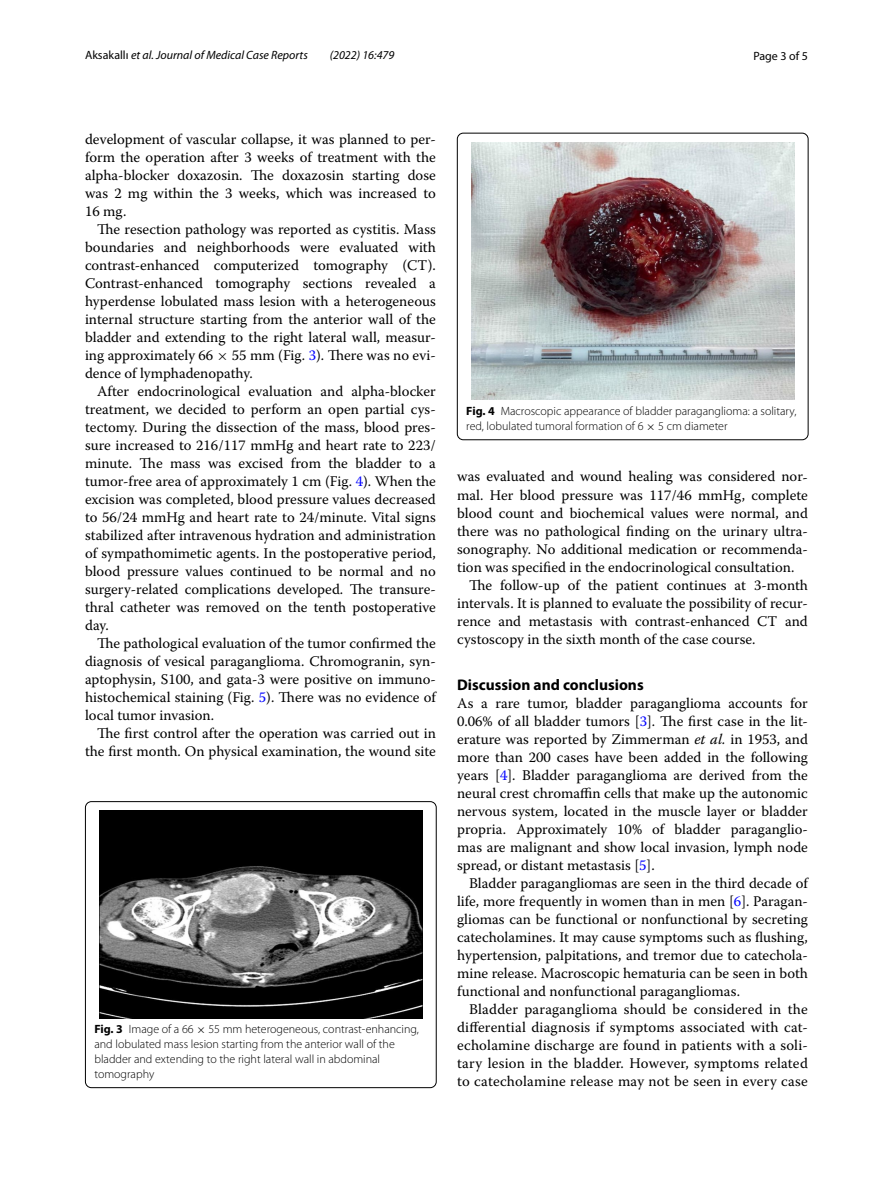
<style>
.page{position:relative;width:893px;height:1187px;background:#fff}
.page>*{position:absolute;margin:0;border:0;box-sizing:border-box;transform-origin:0 0}
.t1{font:700 15.45px "Myriad Pro";color:#000}
.t2{font:14.7px/18px "Warnock Pro";color:#000;text-align:justify}
.t3{font:300 12px/15px "Myriad Pro";color:#000}
.t4{font:italic 12px "Myriad Pro";color:#000}
.t5{font:12px "Myriad Pro";color:#000}
.s1{font-style:normal}
.s2{font-family:"MTSY"}
.s3{color:#00f}
.s4{font-weight:700}
.s5{font-family:"MTSY";font-weight:400}
.s6{font-style:italic}
</style>
<div class="page">
<img style="left:99px;top:810px;width:323px;height:208px">
<div style="left:85px;top:801px;width:351px;height:286px;border:1px solid #000;border-radius:6px"></div>
<img style="left:471px;top:142px;width:323px;height:257px">
<div style="left:457px;top:133px;width:351px;height:307px;border:1px solid #000;border-radius:6px"></div>
<p class="t4" style="left:85px;top:48px;width:224px"><span class="s1">Aksakallı</span> et al. Journal of Medical Case Reports</p>
<p class="t4" style="left:330px;top:48px;width:66px">(2022) 16:479</p>
<p class="t5" style="left:753px;top:48px;width:56px">Page 3 of 5</p>
<p class="t2" style="left:85px;top:130px;width:352px">development of vascular collapse, it was planned to per&shy;form the operation after 3 weeks of treatment with the alpha-blocker doxazosin. The doxazosin starting dose was 2 mg within the 3 weeks, which was increased to 16 mg.</p>
<p class="t2" style="left:85px;top:220px;width:352px;text-indent:12px">The resection pathology was reported as cystitis. Mass boundaries and neighborhoods were evaluated with contrast-enhanced computerized tomography (CT).<br>Contrast-enhanced tomography sections revealed a hyperdense lobulated mass lesion with a heterogeneous internal structure starting from the anterior wall of the bladder and extending to the right lateral wall, measur&shy;ing approximately 66 <span class="s2">×</span> 55 mm (Fig. <span class="s3">3</span>). There was no evi&shy;dence of lymphadenopathy.</p>
<p class="t2" style="left:85px;top:382px;width:352px;text-indent:12px">After endocrinological evaluation and alpha-blocker treatment, we decided to perform an open partial cys&shy;tectomy. During the dissection of the mass, blood pres&shy;sure increased to 216/117 mmHg and heart rate to 223/ minute. The mass was excised from the bladder to a tumor-free area of approximately 1 cm (Fig. <span class="s3">4</span>). When the excision was completed, blood pressure values decreased to 56/24 mmHg and heart rate to 24/minute. Vital signs stabilized after intravenous hydration and administration of sympathomimetic agents. In the postoperative period, blood pressure values continued to be normal and no surgery-related complications developed. The transure&shy;thral catheter was removed on the tenth postoperative day.</p>
<p class="t2" style="left:85px;top:634px;width:352px;text-indent:12px">The pathological evaluation of the tumor confirmed the diagnosis of vesical paraganglioma. Chromogranin, syn&shy;aptophysin, S100, and gata-3 were positive on immuno&shy;histochemical staining (Fig. <span class="s3">5</span>). There was no evidence of local tumor invasion.</p>
<p class="t2" style="left:85px;top:724px;width:352px;text-align:right">The first control after the operation was carried out in the first month. On physical examination, the wound site</p>
<p class="t3" style="left:94px;top:1021px;width:326px"><span class="s4">Fig. 3</span> Image of a 66 <span class="s5">×</span> 55 mm heterogeneous, contrast-enhancing, and lobulated mass lesion starting from the anterior wall of the bladder and extending to the right lateral wall in abdominal tomography</p>
<p class="t3" style="left:466px;top:403px;width:332px"><span class="s4">Fig. 4</span> Macroscopic appearance of bladder paraganglioma: a solitary, red, lobulated tumoral formation of 6 <span class="s5">×</span> 5 cm diameter</p>
<p class="t2" style="left:457px;top:467px;width:352px">was evaluated and wound healing was considered nor-</p>
<p class="t2" style="left:457px;top:485px;width:352px">mal. Her blood pressure was 117/46 mmHg, complete</p>
<p class="t2" style="left:457px;top:503px;width:352px">blood count and biochemical values were normal, and</p>
<p class="t2" style="left:457px;top:521px;width:352px">there was no pathological finding on the urinary ultra-</p>
<p class="t2" style="left:457px;top:539px;width:352px">sonography. No additional medication or recommenda-</p>
<p class="t2" style="left:457px;top:557px;width:339px">tion was specified in the endocrinological consultation.</p>
<p class="t2" style="left:469px;top:575px;width:340px">The follow-up of the patient continues at 3-month</p>
<p class="t2" style="left:457px;top:593px;width:352px">intervals. It is planned to evaluate the possibility of recur-</p>
<p class="t2" style="left:457px;top:611px;width:352px">rence and metastasis with contrast-enhanced CT and</p>
<p class="t2" style="left:457px;top:629px;width:300px">cystoscopy in the sixth month of the case course.</p>
<p class="t1" style="left:457px;top:674px;width:188px">Discussion and conclusions</p>
<p class="t2" style="left:457px;top:693px;width:352px">As a rare tumor, bladder paraganglioma accounts for 0.06% of all bladder tumors [<span class="s3">3</span>]. The first case in the lit&shy;erature was reported by Zimmerman <span class="s6">et al.</span> in 1953, and more than 200 cases have been added in the following years [<span class="s3">4</span>]. Bladder paraganglioma are derived from the neural crest chromaffin cells that make up the autonomic nervous system, located in the muscle layer or bladder propria. Approximately 10% of bladder paraganglio&shy;mas are malignant and show local invasion, lymph node spread, or distant metastasis [<span class="s3">5</span>].</p>
<p class="t2" style="left:457px;top:873px;width:352px;text-indent:12px">Bladder paragangliomas are seen in the third decade of life, more frequently in women than in men [<span class="s3">6</span>]. Paragan&shy;gliomas can be functional or nonfunctional by secreting catecholamines. It may cause symptoms such as flushing, hypertension, palpitations, and tremor due to catechola&shy;mine release. Macroscopic hematuria can be seen in both functional and nonfunctional paragangliomas.</p>
<p class="t2" style="left:457px;top:999px;width:352px;text-indent:12px">Bladder paraganglioma should be considered in the differential diagnosis if symptoms associated with cat&shy;echolamine discharge are found in patients with a soli&shy;tary lesion in the bladder. However, symptoms related to catecholamine release may not be seen in every case</p>
</div>
